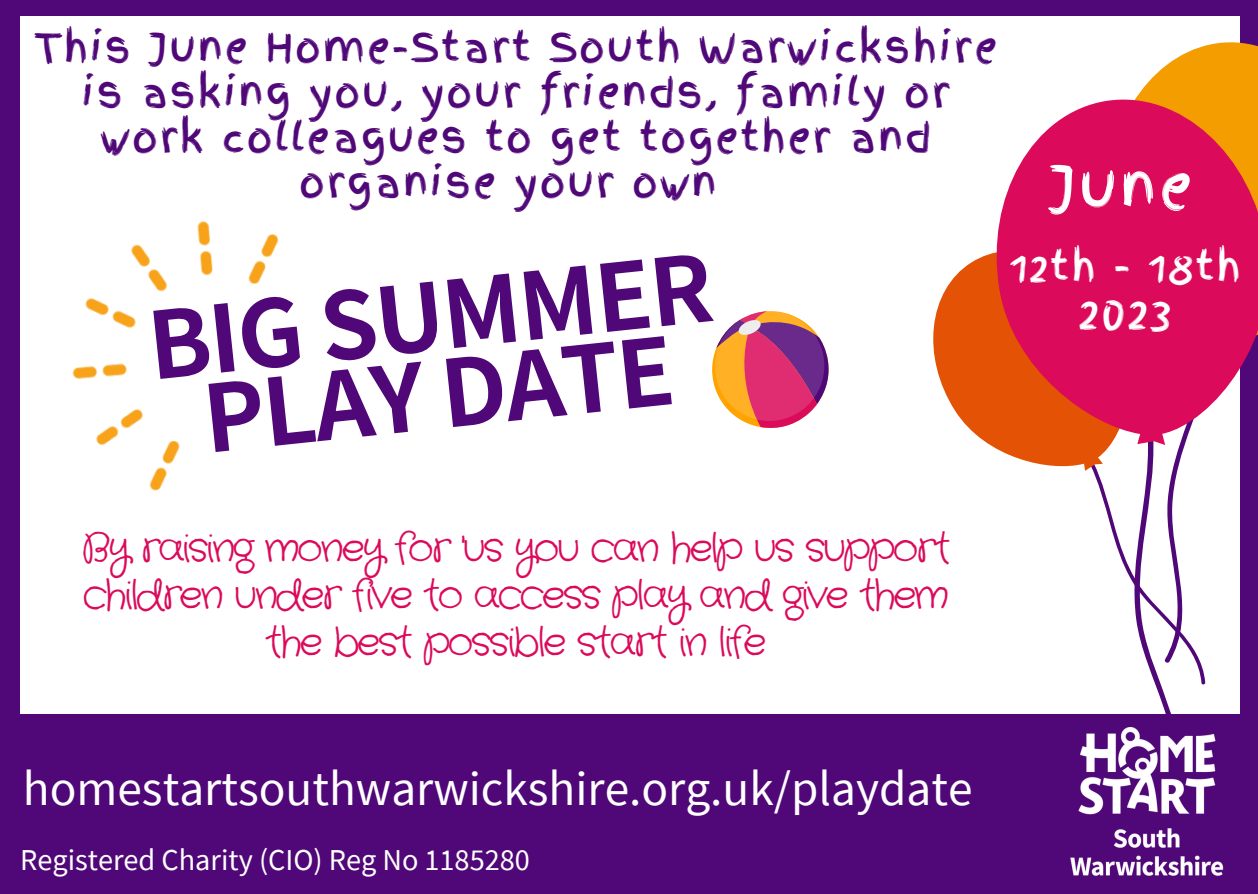
<style>
.page{position:relative;width:1258px;height:894px;background:#fff}
.page>*{position:absolute;margin:0;border:0;box-sizing:border-box;transform-origin:0 0}
.t1{font:700 92.4px/78.3px "Source Han Sans JP";color:#500778;text-align:center}
.t2{font:57.3px "Finger Paint";color:#fff}
.t3{font:49.5px "Source Sans Pro";color:#fff}
.t4{font:43.2px "Finger Paint";color:#fff}
.t5{font:40.2px/47.4px "Crafty Girls";letter-spacing:-.065em;color:#db0a5b;text-align:center}
.t6{font:39.6px/45px "Finger Paint";letter-spacing:.06em;color:#500778;text-align:center}
.t7{font:39.6px "Finger Paint";letter-spacing:.06em;color:#fff}
.t8{font:30.3px "Source Sans Pro";color:#fff}
</style>
<div class="page">
<div style="left:0;top:0;width:1258px;height:893px;background:#500778"></div>
<div style="left:20px;top:17px;width:1219px;height:696px;background:#fff"></div>
<svg style="left:1066px;top:16px;width:192px;height:73px"></svg>
<svg style="left:1147px;top:59px;width:74px;height:30px;background:#f5aa24"></svg>
<svg style="left:935px;top:256px;width:141px;height:211px"></svg>
<svg style="left:933px;top:286px;width:51px;height:78px;background:#e45e16"></svg>
<svg style="left:1076px;top:445px;width:164px;height:269px"></svg>
<svg style="left:984px;top:89px;width:274px;height:356px;background:#df3860"></svg>
<div style="left:1032px;top:135px;width:65px;height:94px;background:#db0a5b"></div>
<svg style="left:712px;top:311px;width:117px;height:117px"></svg>
<img style="left:72px;top:221px;width:207px;height:270px">
<svg style="left:171px;top:265px;width:108px;height:226px"></svg>
<svg style="left:134px;top:281px;width:145px;height:162px"></svg>
<img style="left:1071px;top:727px;width:153px;height:149px">
<p class="t6" style="left:35px;top:25px;width:964px">This June Home-Start South Warwickshire is asking you, your friends, family or work colleagues to get together and organise your own</p>
<h1 class="t1" style="left:144px;top:302px;width:568px;rotate:-6deg">BIG SUMMER<br>PLAY DATE</h1>
<h2 class="t2" style="left:1049px;top:145px;width:144px">June</h2>
<p class="t7" style="left:1010px;top:237px;width:232px">12th - 18th</p>
<p class="t4" style="left:1079px;top:281px;width:93px">2023</p>
<p class="t5" style="left:81px;top:525px;width:871px">By raising money for 'us you can help us support children under five to access play and give them the best possible start in life</p>
<p class="t3" style="left:23px;top:755px;width:951px">homestartsouthwarwickshire.org.uk/playdate</p>
<p class="t8" style="left:20px;top:840px;width:511px">Registered Charity (CIO) Reg No 1185280</p>
</div>
